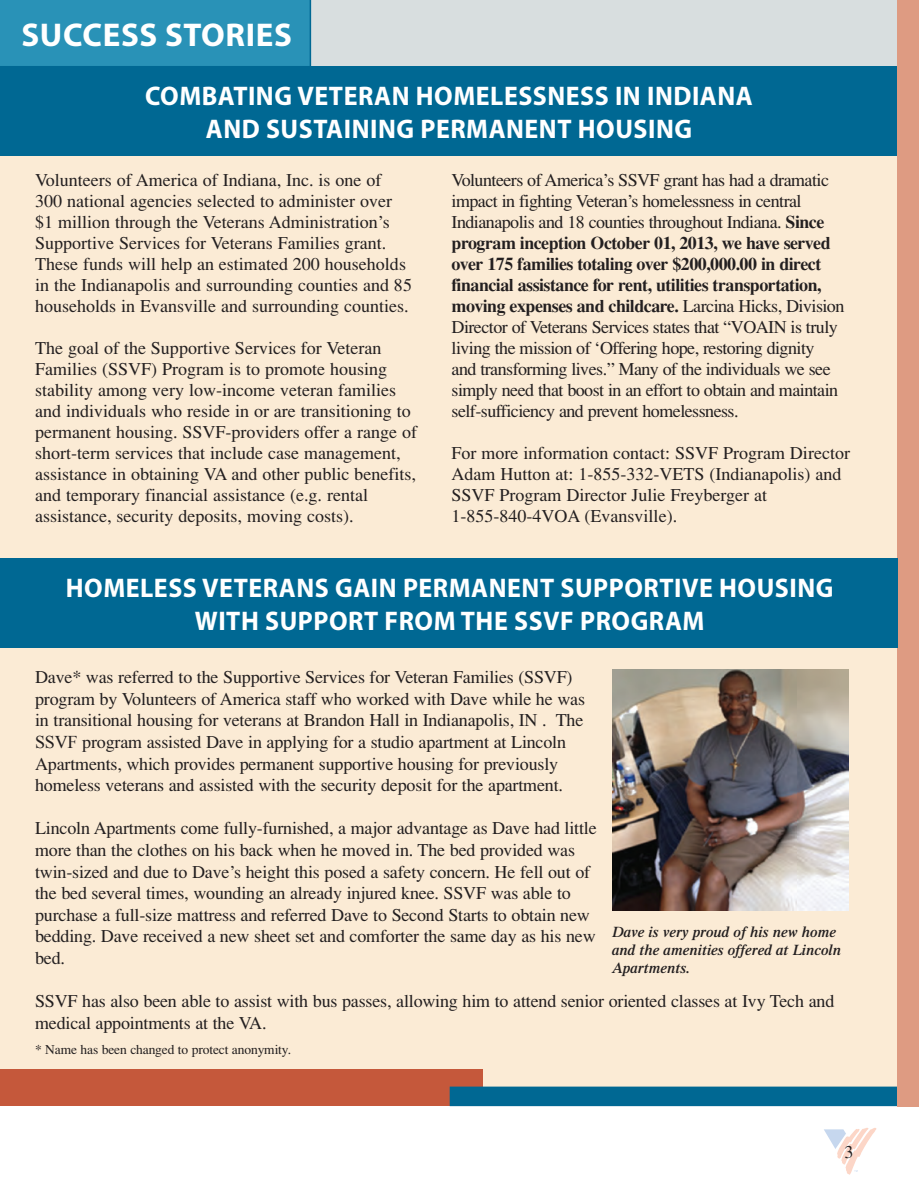
<style>
.page{position:relative;width:919px;height:1190px;background:#fff}
.page>*{position:absolute;margin:0;border:0;box-sizing:border-box;transform-origin:0 0}
.t1{font:700 33px "Myriad Pro";letter-spacing:.02em;color:#fff}
.t2{font:700 27px "Myriad Pro";letter-spacing:.02em;color:#fff;scale:.96 1}
.t3{font:18px/21px "Times";letter-spacing:-.01em;color:#231f20}
.t4{font:18px/21px "Times";letter-spacing:-.03em;color:#231f20}
.t5{font:italic 600 15px/18px "Times";color:#231f20}
.t6{font:13.5px "Times";letter-spacing:-.01em;color:#231f20}
.s1{font-weight:700}
.s2{font-family:"Times New Roman"}
</style>
<div class="page">
<div style="left:0;top:95px;width:918px;height:992px;background:#fbebd5"></div>
<div style="left:0;top:1069px;width:482px;height:37px;background:#c5583b"></div>
<div style="left:449px;top:1086px;width:448px;height:20px;background:#006893"></div>
<div style="left:298px;top:0;width:620px;height:66px;background:#d8dedf"></div>
<svg style="left:824px;top:1128px;width:52px;height:46px"></svg>
<img style="left:612px;top:669px;width:235px;height:242px">
<div style="left:0;top:66px;width:918px;height:89px;background:#006893"></div>
<div style="left:897px;top:0;width:21px;height:1106px;background:#de9b82"></div>
<div style="left:0;top:559px;width:897px;height:89px;background:#006893"></div>
<div style="left:0;top:0;width:311px;height:66px;background:#2992b7"></div>
<p class="t1" style="left:21px;top:13px;width:272px">SUCCESS STORIES</p>
<p class="t2" style="left:145px;top:79px;width:634px">COMBATING VETERAN HOMELESSNESS IN INDIANA</p>
<p class="t2" style="left:206px;top:111px;width:508px">AND SUSTAINING PERMANENT HOUSING</p>
<p class="t3" style="left:35px;top:170px;width:378px">Volunteers of America of Indiana, Inc. is one of 300 national agencies selected to administer over $1 million through the Veterans Administration’s Supportive Services for Veterans Families grant.<br>These funds will help an estimated 200 households in the Indianapolis and surrounding counties and 85 households in Evansville and surrounding counties.</p>
<p class="t3" style="left:35px;top:338px;width:383px">The goal of the Supportive Services for Veteran Families (SSVF) Program is to promote housing stability among very low-income veteran families and individuals who reside in or are transitioning to permanent housing. SSVF-providers offer a range of short-term services that include case management, assistance in obtaining VA and other public benefits, and temporary financial assistance (e.g. rental assistance, security deposits, moving costs).</p>
<p class="t4" style="left:451px;top:170px;width:394px">Volunteers of America’s SSVF grant has had a dramatic impact in fighting Veteran’s homelessness in central Indianapolis and 18 counties throughout Indiana. <span class="s1">Since program inception October 01, 2013, we have served over 175 families totaling over $200,000.00 in direct financial assistance for rent, utilities transportation, moving expenses and childcare.</span> Larcina Hicks, Division Director of Veterans Services states that “VOAIN is truly living the mission of ‘Offering hope, restoring dignity<br>and transforming lives.” Many of the individuals we see simply need that boost in an effort to obtain and maintain self-sufficiency and prevent homelessness.</p>
<p class="t3" style="left:451px;top:443px;width:400px">For more information contact: SSVF Program Director<br>Adam Hutton at: 1-855-332-VETS (Indianapolis) and<br>SSVF Program Director Julie Freyberger at</p>
<p class="t3" style="left:451px;top:506px;width:227px">1-855-840-4VOA (Evansville).</p>
<p class="t2" style="left:66px;top:571px;width:801px">HOMELESS VETERANS GAIN PERMANENT SUPPORTIVE HOUSING</p>
<p class="t2" style="left:195px;top:603px;width:532px">WITH SUPPORT FROM THE SSVF PROGRAM</p>
<p class="t3" style="left:35px;top:666px;width:551px;line-height:21.6px">Dave* was referred to the Supportive Services for Veteran Families (SSVF) program by Volunteers of America staff who worked with Dave while he was in transitional housing for veterans at Brandon Hall in Indianapolis, IN . The <span class="s2">SSVF</span> program assisted Dave in applying for a studio apartment at Lincoln Apartments, which provides permanent supportive housing for previously homeless veterans and assisted with the security deposit for the apartment.</p>
<p class="t3" style="left:35px;top:817px;width:563px;line-height:21.6px">Lincoln Apartments come fully-furnished, a major advantage as Dave had little more than the clothes on his back when he moved in. The bed provided was twin-sized and due to Dave’s height this posed a safety concern. He fell out of the bed several times, wounding an already injured knee. SSVF was able to purchase a full-size mattress and referred Dave to Second Starts to obtain new bedding. Dave received a new sheet set and comforter the same day as his new bed.</p>
<p class="t3" style="left:35px;top:990px;width:800px;line-height:21.6px">SSVF has also been able to assist with bus passes, allowing him to attend senior oriented classes at Ivy Tech and medical appointments at the VA.</p>
<p class="t6" style="left:35px;top:1042px;width:257px">* Name has been changed to protect anonymity.</p>
<p class="t5" style="left:612px;top:923px;width:230px">Dave is very proud of his new home and the amenities offered at Lincoln<br>Apartments.</p>
<p class="t3" style="left:844px;top:1141px;width:10px">3</p>
</div>
